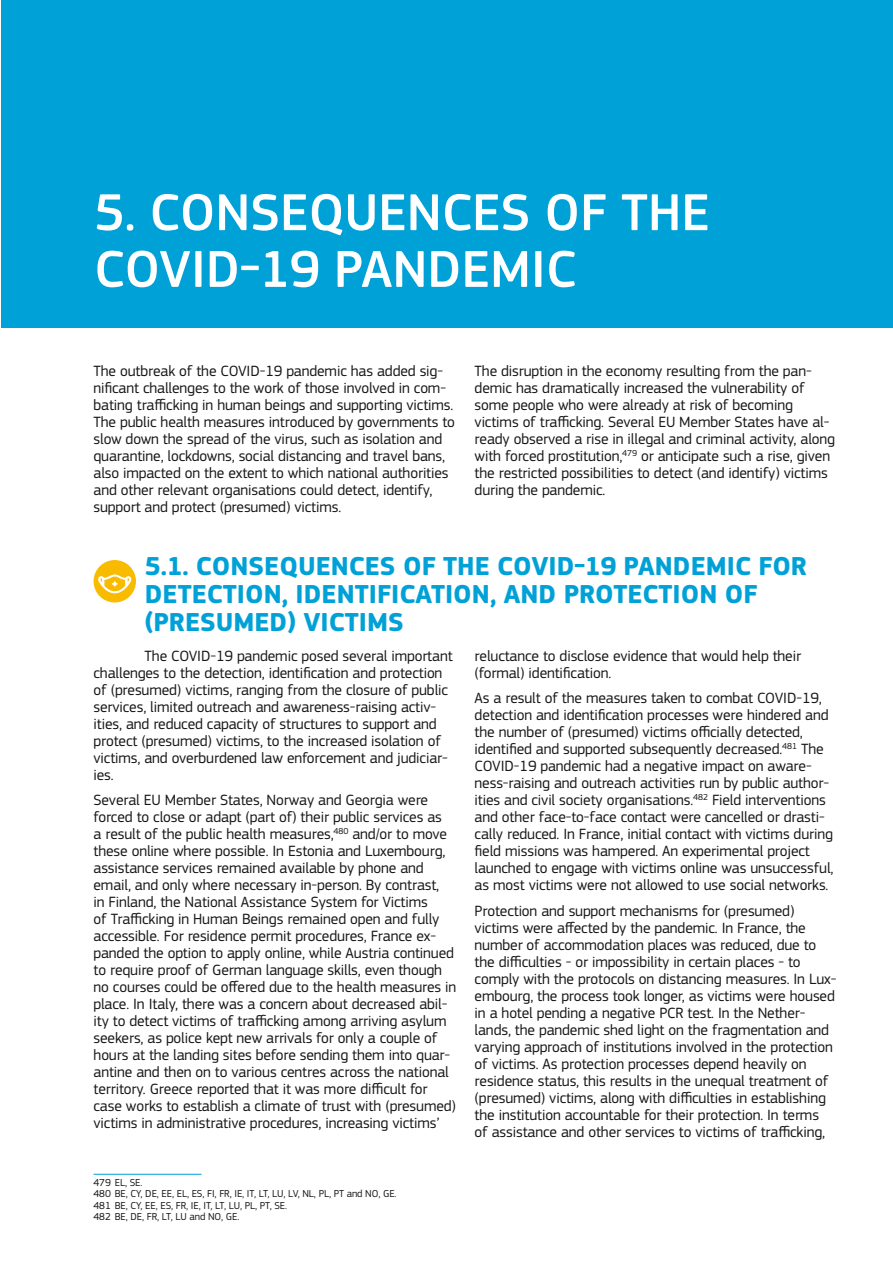
<style>
.page{position:relative;width:893px;height:1263px;background:#fff}
.page>*{position:absolute;margin:0;border:0;box-sizing:border-box;transform-origin:0 0}
.t1{font:500 54px/56.7px "EC Square Sans Pro";color:#fff}
.t2{font:700 27px/28.3px "EC Square Sans Pro";color:#00a1d7}
.t3{font:15.45px/17px "EC Square Sans Pro";letter-spacing:-.01em;color:#181716}
.t4{font:10.5px/11.6px "EC Square Sans Pro";letter-spacing:-.01em;color:#181716}
</style>
<div class="page">
<div style="left:1px;top:0;width:892px;height:328px;background:#00a1d7"></div>
<hr style="left:94px;top:1174px;width:108px;height:1px;background:#00a1d7">
<div style="left:94px;top:560px;width:42px;height:42px;background:#f9bb00;border-radius:50%"></div>
<svg style="left:98px;top:574px;width:33px;height:20px"></svg>
<h1 class="t1" style="left:94px;top:185px;width:617px">5. CONSEQUENCES OF THE<br>COVID-19 PANDEMIC</h1>
<p class="t3" style="left:94px;top:363px;width:363px">The outbreak of the COVID-19 pandemic has added sig&shy;nificant challenges to the work of those involved in com&shy;bating trafficking in human beings and supporting victims.<br>The public health measures introduced by governments to slow down the spread of the virus, such as isolation and quarantine, lockdowns, social distancing and travel bans, also impacted on the extent to which national authorities and other relevant organisations could detect, identify, support and protect (presumed) victims.</p>
<p class="t3" style="left:475px;top:363px;width:362px">The disruption in the economy resulting from the pan&shy;demic has dramatically increased the vulnerability of some people who were already at risk of becoming victims of trafficking. Several EU Member States have al&shy;ready observed a rise in illegal and criminal activity, along with forced prostitution,<sup>479</sup> or anticipate such a rise, given the restricted possibilities to detect (and identify) victims during the pandemic.</p>
<h2 class="t2" style="left:145px;top:552px;width:664px">5.1. CONSEQUENCES OF THE COVID-19 PANDEMIC FOR<br>DETECTION, IDENTIFICATION, AND PROTECTION OF (PRESUMED) VICTIMS</h2>
<p class="t3" style="left:94px;top:647px;width:361px;text-indent:51px">The COVID-19 pandemic posed several important challenges to the detection, identification and protection of (presumed) victims, ranging from the closure of public services, limited outreach and awareness-raising activ&shy;ities, and reduced capacity of structures to support and protect (presumed) victims, to the increased isolation of victims, and overburdened law enforcement and judiciar&shy;ies.</p>
<p class="t3" style="left:94px;top:792px;width:364px">Several EU Member States, Norway and Georgia were forced to close or adapt (part of) their public services as<br>a result of the public health measures,<sup>480</sup> and/or to move these online where possible. In Estonia and Luxembourg, assistance services remained available by phone and email, and only where necessary in-person. By contrast,<br>in Finland, the National Assistance System for Victims<br>of Trafficking in Human Beings remained open and fully accessible. For residence permit procedures, France ex&shy;panded the option to apply online, while Austria continued to require proof of German language skills, even though no courses could be offered due to the health measures in place. In Italy, there was a concern about decreased abil&shy;ity to detect victims of trafficking among arriving asylum seekers, as police kept new arrivals for only a couple of hours at the landing sites before sending them into quar&shy;antine and then on to various centres across the national territory. Greece reported that it was more difficult for case works to establish a climate of trust with (presumed) victims in administrative procedures, increasing victims’</p>
<p class="t3" style="left:475px;top:647px;width:328px">reluctance to disclose evidence that would help their (formal) identification.</p>
<p class="t3" style="left:475px;top:690px;width:360px">As a result of the measures taken to combat COVID-19, detection and identification processes were hindered and the number of (presumed) victims officially detected, identified and supported subsequently decreased.<sup>481</sup> The COVID-19 pandemic had a negative impact on aware&shy;ness-raising and outreach activities run by public author&shy;ities and civil society organisations.<sup>482</sup> Field interventions and other face-to-face contact were cancelled or drasti&shy;cally reduced. In France, initial contact with victims during field missions was hampered. An experimental project launched to engage with victims online was unsuccessful, as most victims were not allowed to use social networks.</p>
<p class="t3" style="left:475px;top:902px;width:363px">Protection and support mechanisms for (presumed) victims were affected by the pandemic. In France, the number of accommodation places was reduced, due to the difficulties - or impossibility in certain places - to comply with the protocols on distancing measures. In Lux&shy;embourg, the process took longer, as victims were housed in a hotel pending a negative PCR test. In the Nether&shy;lands, the pandemic shed light on the fragmentation and varying approach of institutions involved in the protection of victims. As protection processes depend heavily on residence status, this results in the unequal treatment of (presumed) victims, along with difficulties in establishing the institution accountable for their protection. In terms<br>of assistance and other services to victims of trafficking,</p>
<p class="t4" style="left:94px;top:1176px;width:305px">479 EL, SE.<br>480 BE, CY, DE, EE, EL, ES, FI, FR, IE, IT, LT, LU, LV, NL, PL, PT and NO, GE.<br>481 BE, CY, EE, ES, FR, IE, IT, LT, LU, PL, PT, SE.<br>482 BE, DE, FR, LT, LU and NO, GE.</p>
</div>
